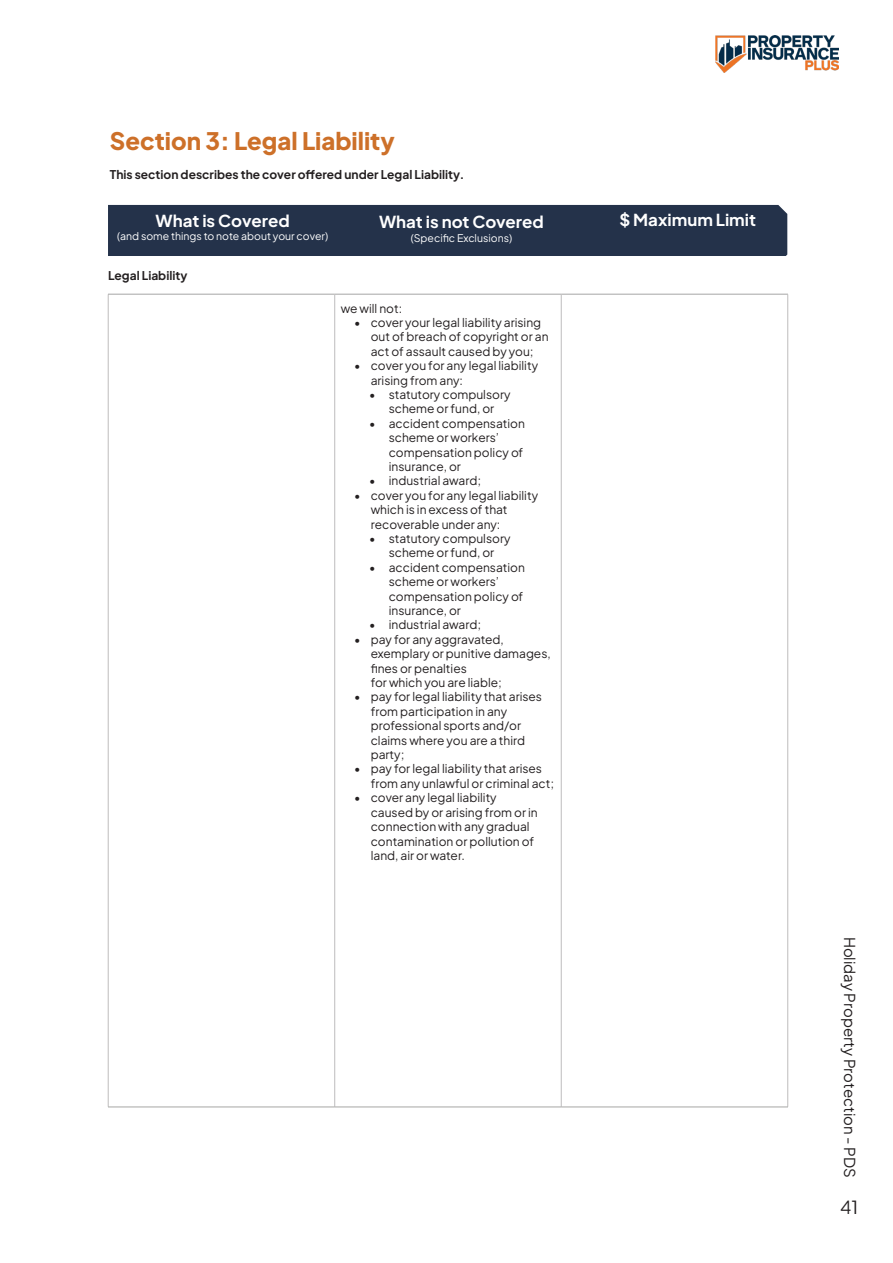
<style>
.page{position:relative;width:893px;height:1263px;background:#fff}
.page>*{position:absolute;margin:0;border:0;box-sizing:border-box;transform-origin:0 0}
.t1{font:800 24px "Plus Jakarta Sans";color:#cd7029}
.t2{font:18px "Plus Jakarta Sans";color:#231f20}
.t3{font:700 16.5px "Plus Jakarta Sans";color:#fff}
.t4{font:15px "Plus Jakarta Sans";color:#231f20}
.t5{font:12px/14.4px "Plus Jakarta Sans";color:#231f20}
.t6{font:700 12px "Plus Jakarta Sans";color:#231f20}
.t7{font:10.5px "Plus Jakarta Sans";color:#fff}
</style>
<div class="page">
<img style="left:716px;top:36px;width:123px;height:36px">
<svg style="left:109px;top:295px;width:678px;height:812px"></svg>
<hr style="left:108px;top:294px;width:1px;height:813px;background:#bebcbd">
<hr style="left:108px;top:294px;width:227px;height:1px;background:#a6a6a5">
<hr style="left:335px;top:294px;width:226px;height:1px;background:#a6a6a5">
<hr style="left:561px;top:294px;width:227px;height:1px;background:#a6a6a5">
<hr style="left:334px;top:294px;width:1px;height:813px;background:#bebcbd">
<hr style="left:561px;top:294px;width:1px;height:813px;background:#bebcbd">
<hr style="left:787px;top:294px;width:1px;height:813px;background:#bebcbd">
<hr style="left:108px;top:1107px;width:227px;height:1px;background:#a6a6a5">
<hr style="left:335px;top:1107px;width:226px;height:1px;background:#a6a6a5">
<hr style="left:561px;top:1107px;width:227px;height:1px;background:#a6a6a5">
<div style="left:108px;top:205px;width:679px;height:51px;background:#24324a"></div>
<p class="t1" style="left:110px;top:119px;width:287px">Section 3: Legal Liability</p>
<p class="t6" style="left:110px;top:164px;width:356px">This section describes the cover offered under Legal Liability.</p>
<p class="t3" style="left:156px;top:206px;width:136px">What is Covered</p>
<p class="t3" style="left:619px;top:205px;width:138px">$ Maximum Limit</p>
<p class="t7" style="left:117px;top:227px;width:212px">(and some things to note about your cover)</p>
<p class="t3" style="left:379px;top:207px;width:166px">What is not Covered</p>
<p class="t7" style="left:411px;top:230px;width:103px">(Specific Exclusions)</p>
<p class="t6" style="left:108px;top:265px;width:81px">Legal Liability</p>
<p class="t5" style="left:341px;top:300px;width:63px">we will not:</p>
<p class="t5" style="left:371px;top:314px;width:179px;text-indent:-16px">• cover your legal liability arising out of breach of copyright or an act of assault caused by you;</p>
<p class="t5" style="left:371px;top:357px;width:169px;text-indent:-16px">• cover you for any legal liability arising from any:</p>
<p class="t5" style="left:369px;top:386px;width:143px;text-align:center">• statutory compulsory scheme or fund, or</p>
<p class="t5" style="left:389px;top:415px;width:138px;text-indent:-20px">• accident compensation scheme or workers’ compensation policy of insurance, or</p>
<p class="t5" style="left:369px;top:472px;width:114px">• industrial award;</p>
<p class="t5" style="left:371px;top:487px;width:169px;text-indent:-16px">• cover you for any legal liability which is in excess of that recoverable under any:</p>
<p class="t5" style="left:369px;top:530px;width:143px;text-align:center">• statutory compulsory scheme or fund, or</p>
<p class="t5" style="left:389px;top:559px;width:138px;text-indent:-20px">• accident compensation scheme or workers’ compensation policy of insurance, or</p>
<p class="t5" style="left:369px;top:616px;width:114px">• industrial award;</p>
<p class="t5" style="left:371px;top:631px;width:181px;text-indent:-16px">• pay for any aggravated, exemplary or punitive damages, fines or penalties<br>for which you are liable;</p>
<p class="t5" style="left:371px;top:688px;width:173px;text-indent:-16px">• pay for legal liability that arises from participation in any professional sports and/or claims where you are a third party;</p>
<p class="t5" style="left:371px;top:760px;width:185px;text-indent:-16px">• pay for legal liability that arises from any unlawful or criminal act;</p>
<p class="t5" style="left:371px;top:789px;width:169px;text-indent:-16px">• cover any legal liability caused by or arising from or in connection with any gradual contamination or pollution of land, air or water.</p>
<p class="t4" style="left:862px;top:936px;width:243px;rotate:90deg">Holiday Property Protection - PDS</p>
<h2 class="t2" style="left:840px;top:1193px;width:20px">41</h2>
</div>
